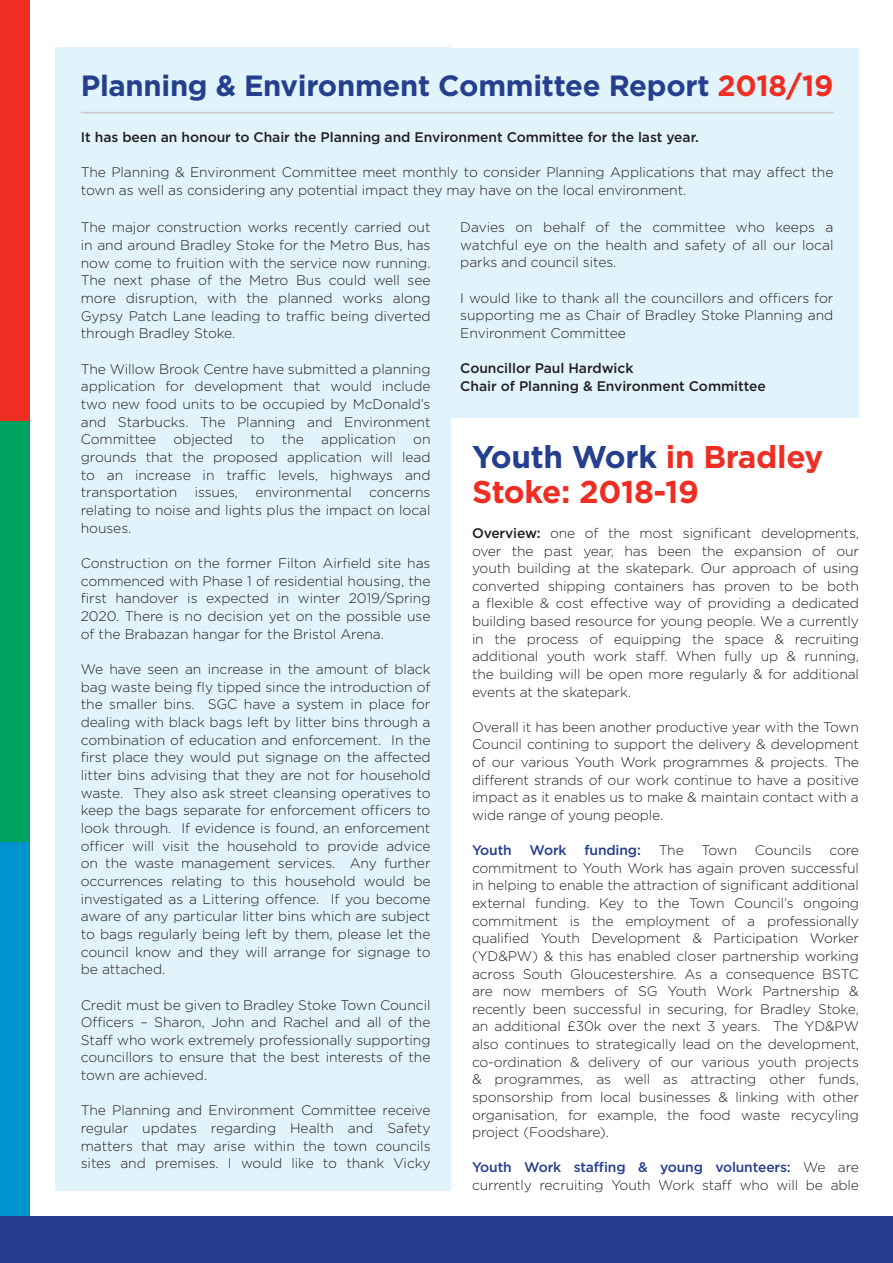
<style>
.page{position:relative;width:893px;height:1263px;background:#fff}
.page>*{position:absolute;margin:0;border:0;box-sizing:border-box;transform-origin:0 0}
.t1{font:700 31.5px/34.5px "Gotham";letter-spacing:-.01em;color:#ee2e22}
.t2{font:700 29.25px "Gotham";letter-spacing:-.01em;color:#253f8e}
.t3{font:300 13.8px/17.7px "Gotham";letter-spacing:-.005em;color:#231f20;text-align:justify}
.t4{font:500 13.8px/17.5px "Gotham";letter-spacing:-.005em;color:#231f20}
.t5{font:500 13.8px "Gotham";letter-spacing:-.01em;color:#253f8e}
.s1{color:#ee2e22}
.s2{color:#253f8e}
.s3{font-weight:500}
.s4{font-weight:500;color:#253f8e}
</style>
<div class="page">
<div style="left:0;top:0;width:30px;height:421px;background:#ee2e22"></div>
<div style="left:0;top:421px;width:30px;height:421px;background:#00a261"></div>
<div style="left:0;top:842px;width:30px;height:421px;background:#0093d0"></div>
<div style="left:0;top:1216px;width:893px;height:47px;background:#253f8e"></div>
<div style="left:55px;top:48px;width:396px;height:1143px;background:#e1f4fc"></div>
<div style="left:437px;top:48px;width:422px;height:369px;background:#e1f4fc"></div>
<hr style="left:81px;top:112px;width:752px;height:1px;background:#c7c8ca">
<h2 class="t2" style="left:81px;top:69px;width:754px">Planning &amp; Environment Committee Report <span class="s1">2018/19</span></h2>
<p class="t4" style="left:81px;top:128px;width:619px">It has been an honour to Chair the Planning and Environment Committee for the last year.</p>
<p class="t3" style="left:81px;top:163px;width:754px">The Planning &amp; Environment Committee meet monthly to consider Planning Applications that may affect the town as well as considering any potential impact they may have on the local environment.</p>
<p class="t3" style="left:81px;top:218px;width:351px">The major construction works recently carried out in and around Bradley Stoke for the Metro Bus, has now come to fruition with the service now running.<br>The next phase of the Metro Bus could well see more disruption, with the planned works along Gypsy Patch Lane leading to traffic being diverted through Bradley Stoke.</p>
<p class="t3" style="left:81px;top:359px;width:351px">The Willow Brook Centre have submitted a planning application for development that would include two new food units to be occupied by McDonald’s and Starbucks. The Planning and Environment Committee objected to the application on grounds that the proposed application will lead to an increase in traffic levels, highways and transportation issues, environmental concerns relating to noise and lights plus the impact on local houses.</p>
<p class="t3" style="left:81px;top:554px;width:351px">Construction on the former Filton Airfield site has commenced with Phase 1 of residential housing, the first handover is expected in winter 2019/Spring 2020. There is no decision yet on the possible use of the Brabazan hangar for the Bristol Arena.</p>
<p class="t3" style="left:81px;top:660px;width:351px">We have seen an increase in the amount of black bag waste being fly tipped since the introduction of the smaller bins. SGC have a system in place for dealing with black bags left by litter bins through a combination of education and enforcement. In the first place they would put signage on the affected litter bins advising that they are not for household waste. They also ask street cleansing operatives to keep the bags separate for enforcement officers to look through. If evidence is found, an enforcement officer will visit the household to provide advice on the waste management services. Any further occurrences relating to this household would be investigated as a Littering offence. If you become aware of any particular litter bins which are subject to bags regularly being left by them, please let the council know and they will arrange for signage to be attached.</p>
<p class="t3" style="left:81px;top:995px;width:351px">Credit must be given to Bradley Stoke Town Council Officers – Sharon, John and Rachel and all of the Staff who work extremely professionally supporting councillors to ensure that the best interests of the town are achieved.</p>
<p class="t3" style="left:81px;top:1101px;width:351px">The Planning and Environment Committee receive regular updates regarding Health and Safety matters that may arise within the town councils sites and premises. I would like to thank Vicky</p>
<p class="t3" style="left:460px;top:218px;width:375px">Davies on behalf of the committee who keeps a watchful eye on the health and safety of all our local parks and council sites.</p>
<p class="t3" style="left:460px;top:289px;width:375px">I would like to thank all the councillors and officers for supporting me as Chair of Bradley Stoke Planning and Environment Committee</p>
<p class="t4" style="left:460px;top:359px;width:307px">Councillor Paul Hardwick<br>Chair of Planning &amp; Environment Committee</p>
<h1 class="t1" style="left:472px;top:439px;width:353px"><span class="s2">Youth Work</span> in Bradley<br>Stoke: 2018-19</h1>
<p class="t3" style="left:472px;top:524px;width:388px"><span class="s3">Overview:</span> one of the most significant developments, over the past year, has been the expansion of our youth building at the skatepark. Our approach of using converted shipping containers has proven to be both a flexible &amp; cost effective way of providing a dedicated building based resource for young people. We a currently in the process of equipping the space &amp; recruiting additional youth work staff. When fully up &amp; running, the building will be open more regularly &amp; for additional events at the skatepark.</p>
<p class="t3" style="left:472px;top:718px;width:388px">Overall it has been another productive year with the Town Council contining to support the delivery &amp; development of our various Youth Work programmes &amp; projects. The different strands of our work continue to have a positive impact as it enables us to make &amp; maintain contact with a wide range of young people.</p>
<p class="t5" style="left:472px;top:842px;width:41px">Youth</p>
<p class="t5" style="left:530px;top:842px;width:39px">Work</p>
<p class="t5" style="left:584px;top:842px;width:58px">funding:</p>
<p class="t3" style="left:659px;top:841px;width:27px">The</p>
<p class="t3" style="left:701px;top:841px;width:37px">Town</p>
<p class="t3" style="left:755px;top:841px;width:58px">Councils</p>
<p class="t3" style="left:472px;top:841px;width:388px;text-indent:357px">core commitment to Youth Work has again proven successful in helping to enable the attraction of significant additional external funding. Key to the Town Council’s ongoing commitment is the employment of a professionally qualified Youth Development &amp; Participation Worker (YD&amp;PW) &amp; this has enabled closer partnership working across South Gloucestershire. As a consequence BSTC are now members of SG Youth Work Partnership &amp; recently been successful in securing, for Bradley Stoke, an additional £30k over the next 3 years. The YD&amp;PW also continues to strategically lead on the development, co-ordination &amp; delivery of our various youth projects &amp; programmes, as well as attracting other funds, sponsorship from local businesses &amp; linking with other organisation, for example, the food waste recycyling project (Foodshare).</p>
<p class="t3" style="left:472px;top:1158px;width:388px"><span class="s4">Youth Work staffing &amp; young volunteers:</span> We are currently recruiting Youth Work staff who will be able</p>
</div>
